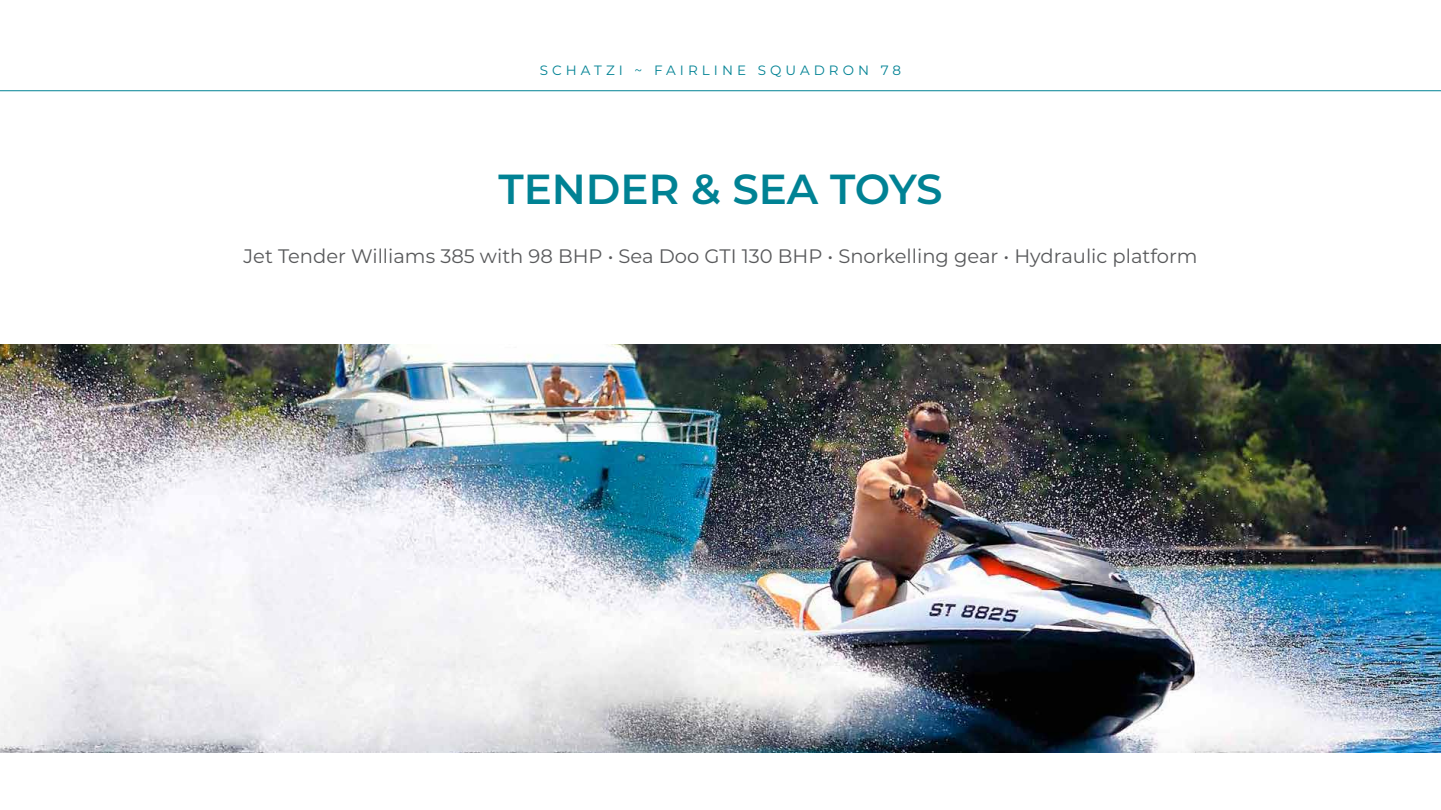
<style>
.page{position:relative;width:1441px;height:810px;background:#fff}
.page>*{position:absolute;margin:0;border:0;box-sizing:border-box;transform-origin:0 0}
.t1{font:600 42px "Montserrat";color:#008294}
.t2{font:19.5px "Montserrat";color:#58595b}
.t3{font:13.5px "Montserrat";letter-spacing:.3em;color:#008294}
</style>
<div class="page">
<hr style="left:0;top:90px;width:1440px;height:1px;background:#008294">
<img style="left:0;top:344px;width:1440px;height:409px">
<p class="t3" style="left:539px;top:61px;width:363px">SCHATZI ~ FAIRLINE SQUADRON 78</p>
<h1 class="t1" style="left:498px;top:159px;width:445px">TENDER &amp; SEA TOYS</h1>
<p class="t2" style="left:243px;top:243px;width:955px">Jet Tender Williams 385 with 98 BHP • Sea Doo GTI 130 BHP • Snorkelling gear • Hydraulic platform</p>
</div>
